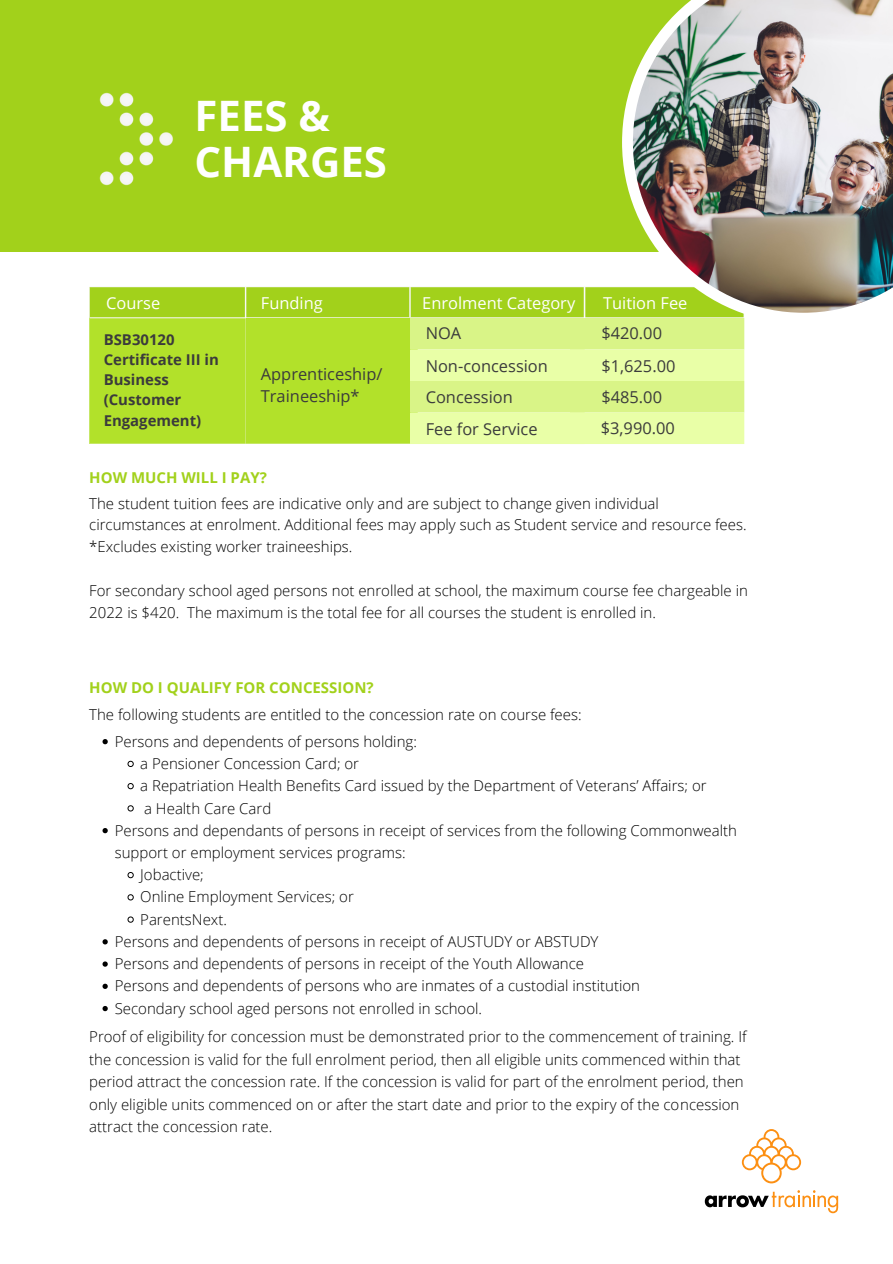
<style>
.page{position:relative;width:893px;height:1264px;background:#fff}
.page>*{position:absolute;margin:0;border:0;box-sizing:border-box;transform-origin:0 0}
.t1{font:700 42px/46px "Open Sans";color:#fff}
.t2{font:16.35px/32.2px "Open Sans";color:#3b3b3c}
.t3{font:16.35px "Open Sans";color:#fff}
.t4{font:300 15px/22.5px "Open Sans";color:#000}
.t5{font:700 15px "Open Sans";color:#a2d11b}
.t6{font:700 14.85px/20.2px "Open Sans";color:#3b3b3c}
</style>
<div class="page">
<div style="left:0;top:0;width:892px;height:252px;background:#a2d11b"></div>
<svg style="left:102px;top:739px;width:6px;height:5px"></svg>
<svg style="left:128px;top:761px;width:5px;height:5px"></svg>
<svg style="left:128px;top:783px;width:5px;height:6px"></svg>
<svg style="left:128px;top:805px;width:5px;height:6px"></svg>
<svg style="left:102px;top:828px;width:6px;height:5px"></svg>
<svg style="left:128px;top:872px;width:5px;height:6px"></svg>
<svg style="left:128px;top:894px;width:5px;height:6px"></svg>
<svg style="left:128px;top:916px;width:5px;height:6px"></svg>
<svg style="left:102px;top:939px;width:6px;height:5px"></svg>
<svg style="left:102px;top:961px;width:6px;height:5px"></svg>
<svg style="left:102px;top:983px;width:6px;height:5px"></svg>
<svg style="left:102px;top:1006px;width:6px;height:5px"></svg>
<img style="left:99px;top:92px;width:74px;height:94px">
<div style="left:246px;top:303px;width:171px;height:141px;background:#b2e12a"></div>
<hr style="left:246px;top:443px;width:171px;height:1px;background:#f7f7f7">
<div style="left:90px;top:318px;width:156px;height:126px;background:#b2e12a"></div>
<hr style="left:89px;top:318px;width:1px;height:125px;background:#f7f7f7">
<hr style="left:245px;top:318px;width:1px;height:125px;background:#f7f7f7">
<hr style="left:90px;top:443px;width:155px;height:1px;background:#f7f7f7">
<hr style="left:90px;top:318px;width:155px;height:1px;background:#f7f7f7">
<div style="left:90px;top:287px;width:155px;height:30px;background:#a2d11b"></div>
<hr style="left:89px;top:287px;width:1px;height:30px;background:#f7f7f7">
<hr style="left:90px;top:317px;width:155px;height:1px;background:#f7f7f7">
<hr style="left:90px;top:286px;width:155px;height:1px;background:#f7f7f7">
<div style="left:246px;top:287px;width:163px;height:30px;background:#a2d11b"></div>
<hr style="left:245px;top:287px;width:1px;height:30px;background:#f7f7f7">
<hr style="left:409px;top:287px;width:1px;height:30px;background:#f7f7f7">
<hr style="left:246px;top:317px;width:163px;height:1px;background:#f7f7f7">
<hr style="left:246px;top:286px;width:163px;height:1px;background:#f7f7f7">
<div style="left:410px;top:287px;width:174px;height:30px;background:#a2d11b"></div>
<hr style="left:410px;top:287px;width:1px;height:30px;background:#f7f7f7">
<hr style="left:583px;top:287px;width:1px;height:30px;background:#f7f7f7">
<hr style="left:411px;top:317px;width:172px;height:1px;background:#f7f7f7">
<hr style="left:411px;top:286px;width:172px;height:1px;background:#f7f7f7">
<div style="left:585px;top:287px;width:158px;height:30px;background:#a2d11b"></div>
<hr style="left:584px;top:287px;width:1px;height:30px;background:#f7f7f7">
<hr style="left:585px;top:317px;width:158px;height:1px;background:#f7f7f7">
<hr style="left:585px;top:286px;width:158px;height:1px;background:#f7f7f7">
<div style="left:570px;top:381px;width:173px;height:31px;background:#d9f487"></div>
<hr style="left:743px;top:382px;width:1px;height:30px;background:#d9f487">
<div style="left:570px;top:318px;width:173px;height:31px;background:#d9f487"></div>
<hr style="left:743px;top:319px;width:1px;height:30px;background:#d9f487">
<div style="left:570px;top:350px;width:173px;height:30px;background:#e9ffa7"></div>
<hr style="left:743px;top:350px;width:1px;height:30px;background:#e9ffa7">
<hr style="left:570px;top:380px;width:173px;height:1px;background:#e9ffa7">
<hr style="left:570px;top:349px;width:173px;height:1px;background:#e9ffa7">
<div style="left:570px;top:413px;width:173px;height:30px;background:#e9ffa7"></div>
<hr style="left:743px;top:413px;width:1px;height:30px;background:#e9ffa7">
<hr style="left:570px;top:443px;width:173px;height:1px;background:#e9ffa7">
<hr style="left:570px;top:412px;width:173px;height:1px;background:#e9ffa7">
<div style="left:410px;top:381px;width:174px;height:31px;background:#d9f487"></div>
<div style="left:410px;top:318px;width:174px;height:31px;background:#d9f487"></div>
<div style="left:410px;top:350px;width:174px;height:30px;background:#e9ffa7"></div>
<hr style="left:411px;top:380px;width:172px;height:1px;background:#e9ffa7">
<hr style="left:411px;top:349px;width:172px;height:1px;background:#e9ffa7">
<div style="left:410px;top:413px;width:174px;height:30px;background:#e9ffa7"></div>
<hr style="left:411px;top:443px;width:172px;height:1px;background:#e9ffa7">
<hr style="left:411px;top:412px;width:172px;height:1px;background:#e9ffa7">
<img style="left:622px;top:0;width:270px;height:323px">
<svg style="left:704px;top:1190px;width:134px;height:23px"></svg>
<svg style="left:741px;top:1129px;width:60px;height:54px"></svg>
<h1 class="t1" style="left:194px;top:92px;width:194px">FEES &amp;<br>CHARGES</h1>
<p class="t3" style="left:106px;top:292px;width:56px">Course</p>
<p class="t3" style="left:261px;top:292px;width:63px">Funding</p>
<p class="t3" style="left:422px;top:292px;width:154px">Enrolment Category</p>
<p class="t3" style="left:603px;top:292px;width:86px">Tuition Fee</p>
<p class="t6" style="left:104px;top:329px;width:117px">BSB30120<br>Certificate III in<br>Business (Customer<br>Engagement)</p>
<p class="t2" style="left:261px;top:362px;width:123px;line-height:22.2px">Apprenticeship/<br>Traineeship*</p>
<p class="t2" style="left:425px;top:316px;width:124px">NOA<br>Non-concession<br>Concession</p>
<p class="t2" style="left:601px;top:316px;width:76px;line-height:32.8px">$420.00 $1,625.00</p>
<p class="t2" style="left:601px;top:380px;width:62px">$485.00</p>
<p class="t2" style="left:425px;top:412px;width:113px">Fee for Service</p>
<p class="t2" style="left:600px;top:412px;width:76px">$3,990.00</p>
<p class="t5" style="left:89px;top:467px;width:179px">HOW MUCH WILL I PAY?</p>
<p class="t4" style="left:89px;top:492px;width:658px;line-height:21.3px">The student tuition fees are indicative only and are subject to change given individual circumstances at enrolment. Additional fees may apply such as Student service and resource fees. *Excludes existing worker traineeships.</p>
<p class="t4" style="left:89px;top:578px;width:660px">For secondary school aged persons not enrolled at school, the maximum course fee chargeable in<br>2022 is $420. The maximum is the total fee for all courses the student is enrolled in.</p>
<p class="t5" style="left:89px;top:677px;width:286px">HOW DO I QUALIFY FOR CONCESSION?</p>
<p class="t4" style="left:89px;top:703px;width:494px">The following students are entitled to the concession rate on course fees:</p>
<p class="t4" style="left:115px;top:729px;width:304px">Persons and dependents of persons holding:</p>
<p class="t4" style="left:140px;top:752px;width:220px">a Pensioner Concession Card; or</p>
<p class="t4" style="left:140px;top:774px;width:568px">a Repatriation Health Benefits Card issued by the Department of Veterans’ Affairs; or</p>
<p class="t4" style="left:144px;top:796px;width:129px">a Health Care Card</p>
<p class="t4" style="left:115px;top:818px;width:623px">Persons and dependants of persons in receipt of services from the following Commonwealth</p>
<p class="t4" style="left:115px;top:841px;width:292px">support or employment services programs:</p>
<p class="t4" style="left:140px;top:863px;width:65px">Jobactive;</p>
<p class="t4" style="left:140px;top:885px;width:215px">Online Employment Services; or</p>
<p class="t4" style="left:140px;top:907px;width:88px">ParentsNext.</p>
<p class="t4" style="left:115px;top:929px;width:485px">Persons and dependents of persons in receipt of AUSTUDY or ABSTUDY</p>
<p class="t4" style="left:115px;top:952px;width:471px">Persons and dependents of persons in receipt of the Youth Allowance</p>
<p class="t4" style="left:115px;top:974px;width:526px">Persons and dependents of persons who are inmates of a custodial institution</p>
<p class="t4" style="left:115px;top:996px;width:369px">Secondary school aged persons not enrolled in school.</p>
<p class="t4" style="left:89px;top:1025px;width:658px">Proof of eligibility for concession must be demonstrated prior to the commencement of training. If the concession is valid for the full enrolment period, then all eligible units commenced within that period attract the concession rate. If the concession is valid for part of the enrolment period, then only eligible units commenced on or after the start date and prior to the expiry of the concession attract the concession rate.</p>
</div>
